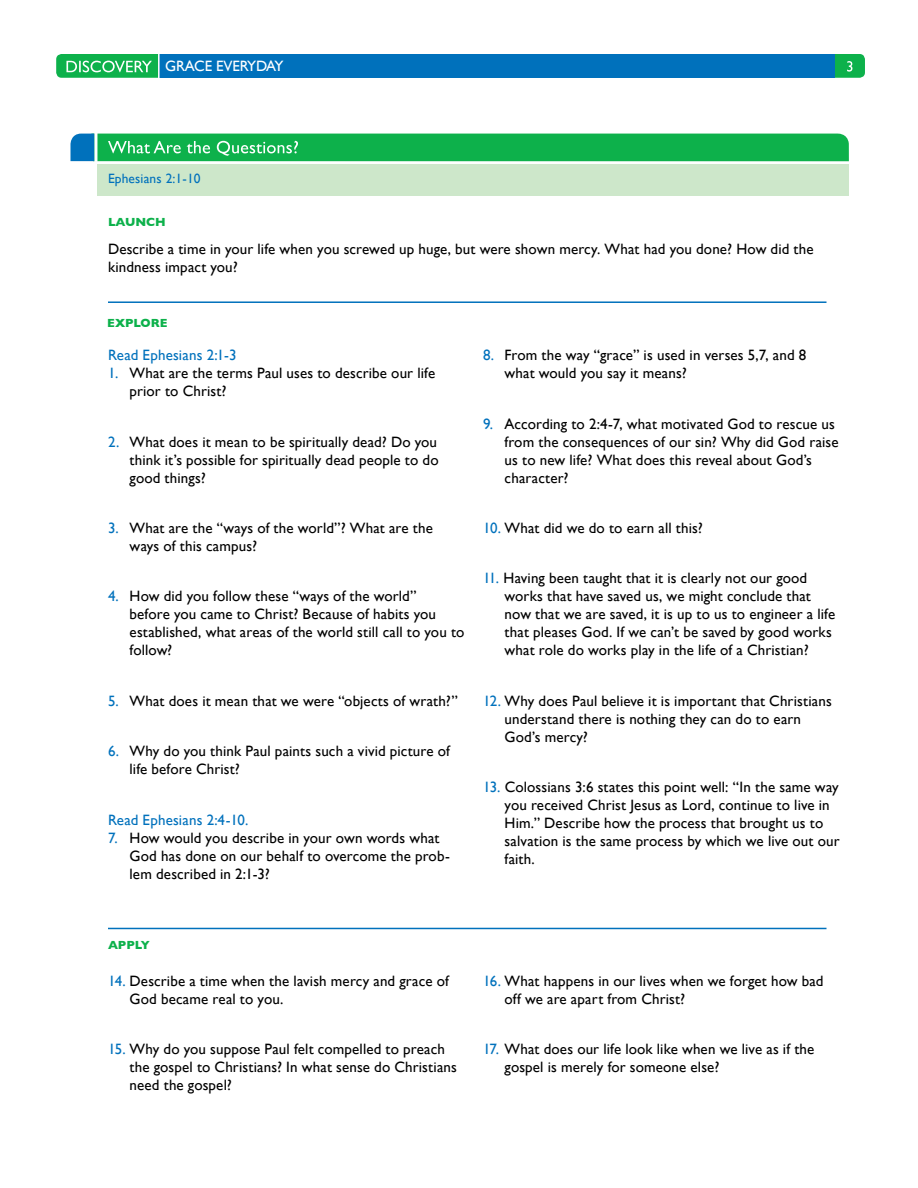
<style>
.page{position:relative;width:918px;height:1188px;background:#fff}
.page>*{position:absolute;margin:0;border:0;box-sizing:border-box;transform-origin:0 0}
.t1{font:15px/18px "Gill Sans";letter-spacing:.01em;color:#000}
.t2{font:15px "Gill Sans";letter-spacing:.01em;color:#0071bc}
.t3{font:15px "Gill Sans";letter-spacing:-.03em;color:#fff}
.t4{font:13.5px "Gill Sans";letter-spacing:.01em;color:#0071bc}
.t5{font:700 12px "Gill Sans";color:#0db14b}
.s1{color:#0071bc}
</style>
<div class="page">
<div style="left:97px;top:164px;width:752px;height:32px;background:#cde7ca"></div>
<svg style="left:70px;top:133px;width:779px;height:28px;background:#1ab358"></svg>
<hr style="left:94px;top:122px;width:3px;height:40px;background:#fff">
<div style="left:56px;top:54px;width:809px;height:24px;background:#0db14b;border-radius:5px"></div>
<svg style="left:847px;top:61px;width:5px;height:11px"></svg>
<div style="left:159px;top:54px;width:676px;height:24px;background:#0071bc"></div>
<svg style="left:66px;top:61px;width:86px;height:11px"></svg>
<hr style="left:158px;top:50px;width:2px;height:31px;background:#fff">
<hr style="left:108px;top:928px;width:718px;height:1px;background:#0071bc">
<hr style="left:108px;top:301px;width:718px;height:2px;background:#0071bc">
<p class="t3" style="left:165px;top:57px;width:120px">GRACE EVERYDAY</p>
<p class="t4" style="left:108px;top:171px;width:94px">Ephesians 2:1-10</p>
<p class="t5" style="left:108px;top:215px;width:59px">LAUNCH</p>
<p class="t1" style="left:108px;top:240px;width:707px">Describe a time in your life when you screwed up huge, but were shown mercy. What had you done? How did the kindness impact you?</p>
<p class="t5" style="left:107px;top:316px;width:62px">EXPLORE</p>
<p class="t2" style="left:108px;top:346px;width:130px">Read Ephesians 2:1-3</p>
<p class="t1" style="left:130px;top:364px;width:307px;text-indent:-22px"><span class="s1">1.</span> What are the terms Paul uses to describe our life prior to Christ?</p>
<p class="t1" style="left:130px;top:432px;width:311px;text-align:justify;text-indent:-22px"><span class="s1">2.</span> What does it mean to be spiritually dead? Do you think it’s possible for spiritually dead people to do good things?</p>
<p class="t1" style="left:130px;top:519px;width:305px;text-indent:-22px"><span class="s1">3.</span> What are the “ways of the world”? What are the ways of this campus?</p>
<p class="t1" style="left:130px;top:587px;width:336px;text-indent:-22px"><span class="s1">4.</span> How did you follow these “ways of the world”<br>before you came to Christ? Because of habits you established, what areas of the world still call to you to follow?</p>
<p class="t1" style="left:108px;top:692px;width:351px"><span class="s1">5.</span> What does it mean that we were “objects of wrath?”</p>
<p class="t1" style="left:130px;top:742px;width:322px;text-indent:-22px"><span class="s1">6.</span> Why do you think Paul paints such a vivid picture of life before Christ?</p>
<p class="t2" style="left:108px;top:811px;width:142px">Read Ephesians 2:4-10.</p>
<p class="t1" style="left:130px;top:828px;width:322px;text-indent:-22px"><span class="s1">7.</span> How would you describe in your own words what<br>God has done on our behalf to overcome the prob&shy;lem described in 2:1-3?</p>
<p class="t1" style="left:505px;top:346px;width:303px;text-indent:-22px"><span class="s1">8.</span> From the way “grace” is used in verses 5,7, and 8 what would you say it means?</p>
<p class="t1" style="left:505px;top:414px;width:336px;text-indent:-22px"><span class="s1">9.</span> According to 2:4-7, what motivated God to rescue us from the consequences of our sin? Why did God raise us to new life? What does this reveal about God’s character?</p>
<p class="t1" style="left:483px;top:519px;width:221px"><span class="s1">10.</span> What did we do to earn all this?</p>
<p class="t1" style="left:505px;top:569px;width:332px;text-indent:-22px"><span class="s1">11.</span> Having been taught that it is clearly not our good works that have saved us, we might conclude that now that we are saved, it is up to us to engineer a life that pleases God. If we can’t be saved by good works what role do works play in the life of a Christian?</p>
<p class="t1" style="left:505px;top:692px;width:329px;text-indent:-22px"><span class="s1">12.</span> Why does Paul believe it is important that Christians understand there is nothing they can do to earn<br>God’s mercy?</p>
<p class="t1" style="left:505px;top:778px;width:337px;text-indent:-22px"><span class="s1">13.</span> Colossians 3:6 states this point well: “In the same way you received Christ Jesus as Lord, continue to live in Him.” Describe how the process that brought us to salvation is the same process by which we live out our faith.</p>
<p class="t5" style="left:108px;top:938px;width:43px">APPLY</p>
<p class="t1" style="left:130px;top:972px;width:321px;text-indent:-22px"><span class="s1">14.</span> Describe a time when the lavish mercy and grace of<br>God became real to you.</p>
<p class="t1" style="left:130px;top:1040px;width:329px;text-indent:-22px"><span class="s1">15.</span> Why do you suppose Paul felt compelled to preach the gospel to Christians? In what sense do Christians need the gospel?</p>
<p class="t1" style="left:505px;top:972px;width:321px;text-indent:-22px"><span class="s1">16.</span> What happens in our lives when we forget how bad off we are apart from Christ?</p>
<p class="t1" style="left:505px;top:1040px;width:311px;text-indent:-22px"><span class="s1">17.</span> What does our life look like when we live as if the gospel is merely for someone else?</p>
</div>
